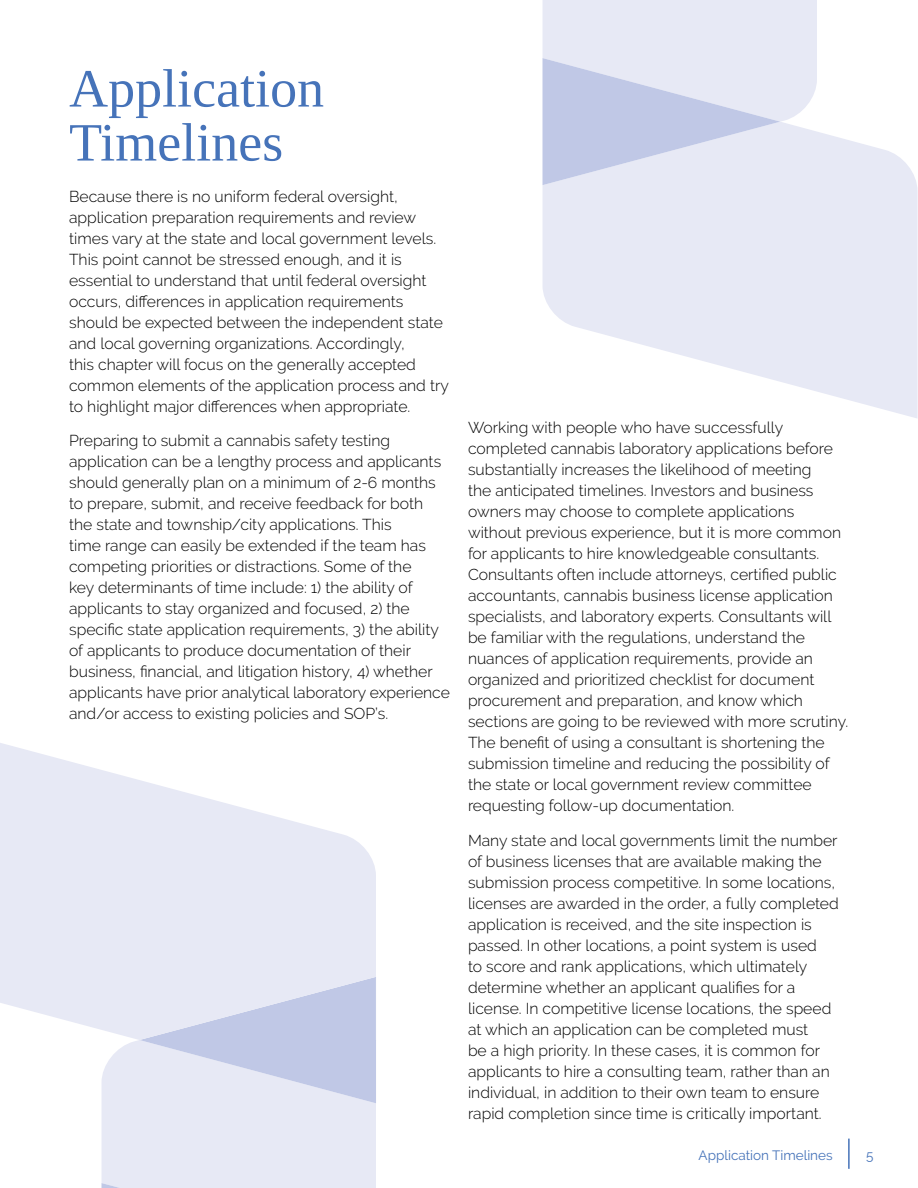
<style>
.page{position:relative;width:918px;height:1188px;background:#fff}
.page>*{position:absolute;margin:0;border:0;box-sizing:border-box;transform-origin:0 0}
.t1{font:54px/54px "Liberation Serif";color:#4673b9}
.t2{font:300 15.75px/21px "Raleway";color:#000}
.t3{font:13.5px "Raleway";color:#4673b9}
</style>
<div class="page">
<hr style="left:848px;top:1139px;width:2px;height:30px;background:#4673b9">
<svg style="left:543px;top:132px;width:375px;height:286px;fill:#e7e9f5"></svg>
<svg style="left:543px;top:0;width:274px;height:185px;background:#dbdff0"></svg>
<svg style="left:102px;top:1040px;width:274px;height:148px;background:#e0e3f2"></svg>
<svg style="left:0;top:743px;width:376px;height:297px;fill:#e7e9f5"></svg>
<h1 class="t1" style="left:69px;top:61px;width:256px">Application<br>Timelines</h1>
<p class="t2" style="left:69px;top:186px;width:381px">Because there is no uniform federal oversight, application preparation requirements and review times vary at the state and local government levels.<br>This point cannot be stressed enough, and it is essential to understand that until federal oversight occurs, differences in application requirements should be expected between the independent state and local governing organizations. Accordingly,<br>this chapter will focus on the generally accepted common elements of the application process and try to highlight major differences when appropriate.</p>
<p class="t2" style="left:69px;top:430px;width:382px">Preparing to submit a cannabis safety testing application can be a lengthy process and applicants should generally plan on a minimum of 2-6 months to prepare, submit, and receive feedback for both the state and township/city applications. This<br>time range can easily be extended if the team has competing priorities or distractions. Some of the<br>key determinants of time include: 1) the ability of applicants to stay organized and focused, 2) the specific state application requirements, 3) the ability of applicants to produce documentation of their business, financial, and litigation history, 4) whether applicants have prior analytical laboratory experience and/or access to existing policies and SOP’s.</p>
<p class="t2" style="left:468px;top:417px;width:380px">Working with people who have successfully completed cannabis laboratory applications before substantially increases the likelihood of meeting<br>the anticipated timelines. Investors and business owners may choose to complete applications without previous experience, but it is more common for applicants to hire knowledgeable consultants.<br>Consultants often include attorneys, certified public accountants, cannabis business license application specialists, and laboratory experts. Consultants will be familiar with the regulations, understand the nuances of application requirements, provide an organized and prioritized checklist for document procurement and preparation, and know which sections are going to be reviewed with more scrutiny.<br>The benefit of using a consultant is shortening the submission timeline and reducing the possibility of the state or local government review committee requesting follow-up documentation.</p>
<p class="t2" style="left:468px;top:830px;width:372px">Many state and local governments limit the number of business licenses that are available making the submission process competitive. In some locations, licenses are awarded in the order, a fully completed application is received, and the site inspection is passed. In other locations, a point system is used<br>to score and rank applications, which ultimately determine whether an applicant qualifies for a license. In competitive license locations, the speed at which an application can be completed must<br>be a high priority. In these cases, it is common for applicants to hire a consulting team, rather than an individual, in addition to their own team to ensure rapid completion since time is critically important.</p>
<p class="t3" style="left:699px;top:1147px;width:136px">Application Timelines</p>
<p class="t3" style="left:866px;top:1147px;width:9px">5</p>
</div>
